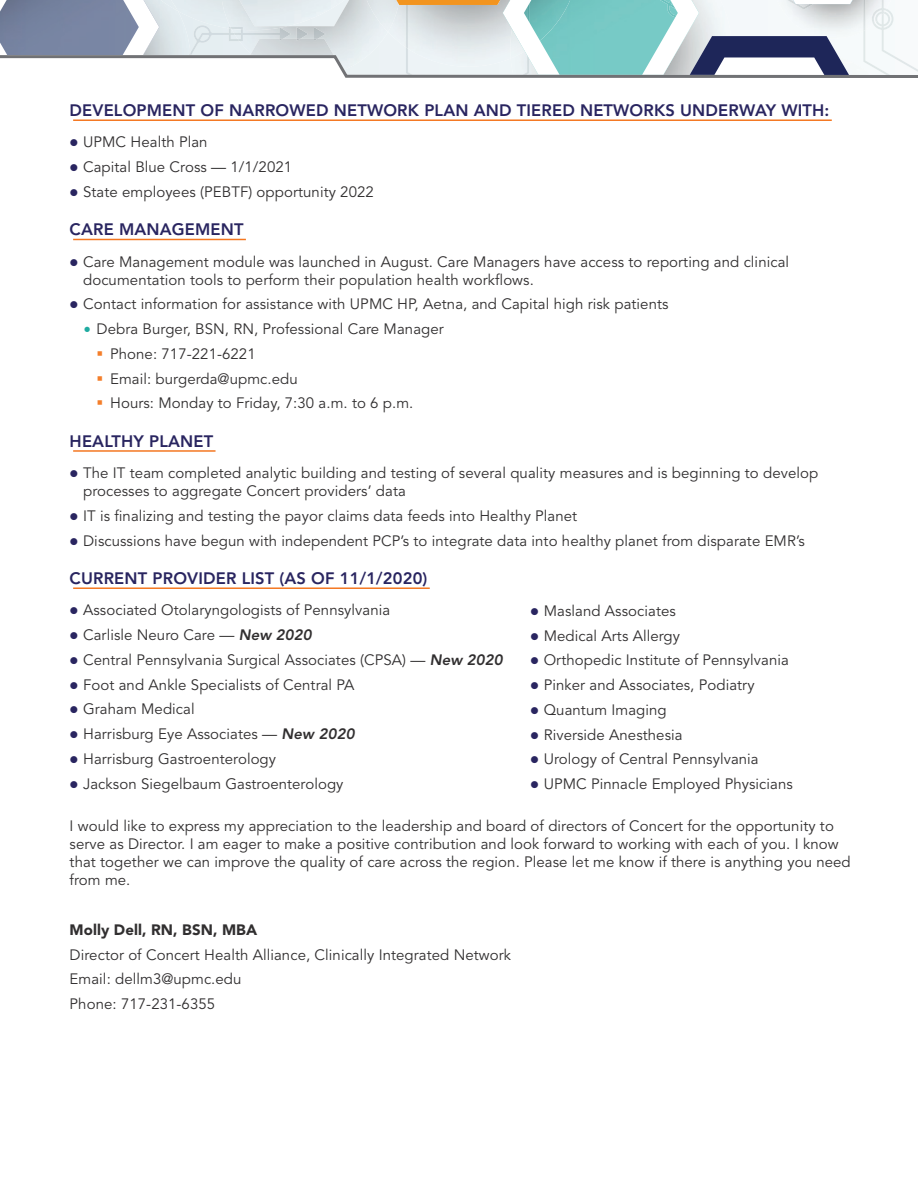
<style>
.page{position:relative;width:918px;height:1188px;background:#fff}
.page>*{position:absolute;margin:0;border:0;box-sizing:border-box;transform-origin:0 0}
.t1{font:800 16.5px "Avenir LT Std";letter-spacing:.01em;color:#292560}
.t2{font:15px/24.8px "Avenir LT Std";letter-spacing:.005em;color:#312f30}
.t3{font:900 15px "Avenir LT Std";letter-spacing:.005em;color:#312f30}
.s1{font-weight:800;font-style:italic}
</style>
<div class="page">
<hr style="left:73px;top:119px;width:759px;height:2px;background:#f47721">
<hr style="left:73px;top:239px;width:173px;height:1px;background:#f47721">
<hr style="left:73px;top:450px;width:143px;height:2px;background:#f47721">
<hr style="left:73px;top:587px;width:357px;height:2px;background:#f47721">
<svg style="left:0;top:0;width:918px;height:78px"></svg>
<p class="t1" style="left:70px;top:100px;width:761px">DEVELOPMENT OF NARROWED NETWORK PLAN AND TIERED NETWORKS UNDERWAY WITH:</p>
<p class="t2" style="left:83px;top:130px;width:292px">UPMC Health Plan<br>Capital Blue Cross — 1/1/2021<br>State employees (PEBTF) opportunity 2022</p>
<p class="t1" style="left:70px;top:220px;width:176px">CARE MANAGEMENT</p>
<p class="t2" style="left:83px;top:253px;width:708px;line-height:18px">Care Management module was launched in August. Care Managers have access to reporting and clinical documentation tools to perform their population health workflows.</p>
<p class="t2" style="left:83px;top:292px;width:587px">Contact information for assistance with UPMC HP, Aetna, and Capital high risk patients</p>
<p class="t2" style="left:97px;top:317px;width:349px">Debra Burger, BSN, RN, Professional Care Manager</p>
<p class="t2" style="left:110px;top:342px;width:147px">Phone: 717-221-6221</p>
<p class="t2" style="left:110px;top:367px;width:189px">Email: burgerda@upmc.edu</p>
<p class="t2" style="left:110px;top:391px;width:305px">Hours: Monday to Friday, 7:30 a.m. to 6 p.m.</p>
<p class="t1" style="left:70px;top:431px;width:145px">HEALTHY PLANET</p>
<p class="t2" style="left:83px;top:464px;width:737px;line-height:18px">The IT team completed analytic building and testing of several quality measures and is beginning to develop processes to aggregate Concert providers’ data</p>
<p class="t2" style="left:83px;top:504px;width:723px">IT is finalizing and testing the payor claims data feeds into Healthy Planet<br>Discussions have begun with independent PCP’s to integrate data into healthy planet from disparate EMR’s</p>
<p class="t1" style="left:70px;top:568px;width:359px">CURRENT PROVIDER LIST (AS OF 11/1/2020)</p>
<p class="t2" style="left:83px;top:598px;width:421px">Associated Otolaryngologists of Pennsylvania<br>Carlisle Neuro Care — <span class="s1">New 2020<br></span>Central Pennsylvania Surgical Associates (CPSA) — <span class="s1">New 2020<br></span>Foot and Ankle Specialists of Central PA<br>Graham Medical<br>Harrisburg Eye Associates — <span class="s1">New 2020<br></span>Harrisburg Gastroenterology<br>Jackson Siegelbaum Gastroenterology</p>
<p class="t2" style="left:70px;top:818px;width:783px;line-height:18px">I would like to express my appreciation to the leadership and board of directors of Concert for the opportunity to serve as Director. I am eager to make a positive contribution and look forward to working with each of you. I know that together we can improve the quality of care across the region. Please let me know if there is anything you need from me.</p>
<p class="t3" style="left:70px;top:921px;width:189px">Molly Dell, RN, BSN, MBA</p>
<p class="t2" style="left:70px;top:943px;width:443px">Director of Concert Health Alliance, Clinically Integrated Network<br>Email: dellm3@upmc.edu<br>Phone: 717-231-6355</p>
<p class="t2" style="left:544px;top:599px;width:251px">Masland Associates<br>Medical Arts Allergy<br>Orthopedic Institute of Pennsylvania<br>Pinker and Associates, Podiatry<br>Quantum Imaging<br>Riverside Anesthesia<br>Urology of Central Pennsylvania<br>UPMC Pinnacle Employed Physicians</p>
</div>
